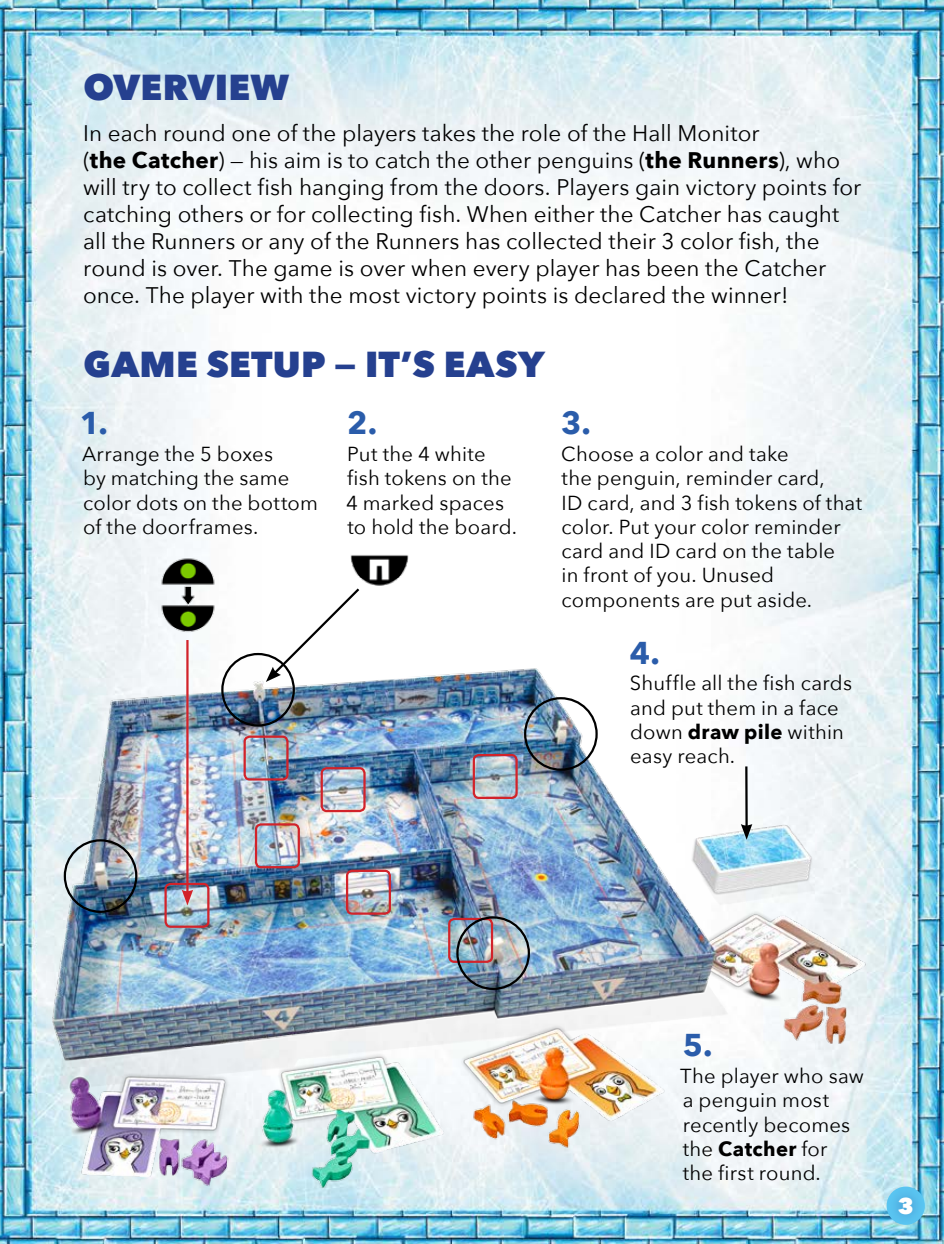
<style>
.page{position:relative;width:944px;height:1244px;background:#fff}
.page>*{position:absolute;margin:0;border:0;box-sizing:border-box;transform-origin:0 0}
.t1{font:800 36px "Avenir Next";letter-spacing:.01em;color:#25408f}
.t2{font:700 31.5px "Avenir Next";color:#2a5caa}
.t3{font:22.5px/27px "Avenir Next";letter-spacing:.005em;color:#000}
.t4{font:800 22.5px "Avenir Next";color:#fff}
.t5{font:20.25px/24.3px "Avenir Next";letter-spacing:.01em;color:#000}
.s1{font-weight:700}
</style>
<div class="page">
<img style="left:0;top:0;width:944px;height:1244px">
<img style="left:37px;top:638px;width:878px;height:576px">
<img style="left:157px;top:555px;width:62px;height:81px">
<img style="left:348px;top:551px;width:62px;height:36px">
<img style="left:177px;top:635px;width:21px;height:275px">
<hr style="left:186px;top:640px;width:3px;height:253px;background:#d2232a">
<svg style="left:182px;top:889px;width:11px;height:16px"></svg>
<svg style="left:266px;top:586px;width:96px;height:96px"></svg>
<hr style="left:745px;top:766px;width:3px;height:61px;background:#000">
<svg style="left:741px;top:824px;width:11px;height:16px"></svg>
<div style="left:164px;top:883px;width:45px;height:45px;border:2px solid #d2232a;border-radius:5px"></div>
<div style="left:321px;top:767px;width:45px;height:45px;border:2px solid #d2232a;border-radius:5px"></div>
<div style="left:255px;top:823px;width:45px;height:45px;border:2px solid #d2232a;border-radius:5px"></div>
<div style="left:448px;top:918px;width:45px;height:45px;border:2px solid #d2232a;border-radius:5px"></div>
<div style="left:346px;top:870px;width:45px;height:45px;border:2px solid #d2232a;border-radius:5px"></div>
<div style="left:244px;top:735px;width:45px;height:45px;border:2px solid #d2232a;border-radius:5px"></div>
<div style="left:473px;top:754px;width:45px;height:45px;border:2px solid #d2232a;border-radius:5px"></div>
<div style="left:221px;top:653px;width:74px;height:73px;border:2px solid #000;border-radius:50%"></div>
<div style="left:524px;top:697px;width:74px;height:74px;border:2px solid #000;border-radius:50%"></div>
<div style="left:456px;top:916px;width:74px;height:74px;border:2px solid #000;border-radius:50%"></div>
<div style="left:64px;top:839px;width:73px;height:74px;border:2px solid #000;border-radius:50%"></div>
<div style="left:886px;top:1184px;width:40px;height:42px;background:#25408f;opacity:.5"></div>
<h1 class="t1" style="left:84px;top:65px;width:207px">OVERVIEW</h1>
<p class="t3" style="left:83px;top:119px;width:780px">In each round one of the players takes the role of the Hall Monitor<br>(<span class="s1">the Catcher</span>) — his aim is to catch the other penguins (<span class="s1">the Runners</span>), who will try to collect fish hanging from the doors. Players gain victory points for catching others or for collecting fish. When either the Catcher has caught all the Runners or any of the Runners has collected their 3 color fish, the round is over. The game is over when every player has been the Catcher once. The player with the most victory points is declared the winner!</p>
<h1 class="t1" style="left:84px;top:342px;width:463px">GAME SETUP — IT’S EASY</h1>
<h2 class="t2" style="left:80px;top:396px;width:30px">1.</h2>
<h2 class="t2" style="left:347px;top:396px;width:32px">2.</h2>
<h2 class="t2" style="left:561px;top:396px;width:31px">3.</h2>
<p class="t5" style="left:82px;top:441px;width:237px">Arrange the 5 boxes<br>by matching the same color dots on the bottom of the doorframes.</p>
<p class="t5" style="left:346px;top:441px;width:172px">Put the 4 white fish tokens on the<br>4 marked spaces to hold the board.</p>
<p class="t5" style="left:561px;top:441px;width:302px">Choose a color and take<br>the penguin, reminder card,<br>ID card, and 3 fish tokens of that color. Put your color reminder card and ID card on the table<br>in front of you. Unused components are put aside.</p>
<h2 class="t2" style="left:630px;top:625px;width:32px">4.</h2>
<p class="t5" style="left:630px;top:670px;width:224px">Shuffle all the fish cards and put them in a face down <span class="s1">draw pile</span> within easy reach.</p>
<h2 class="t2" style="left:683px;top:1018px;width:31px">5.</h2>
<p class="t5" style="left:680px;top:1063px;width:185px">The player who saw a penguin most recently becomes the <span class="s1">Catcher</span> for<br>the first round.</p>
<p class="t4" style="left:898px;top:1192px;width:17px">3</p>
</div>
